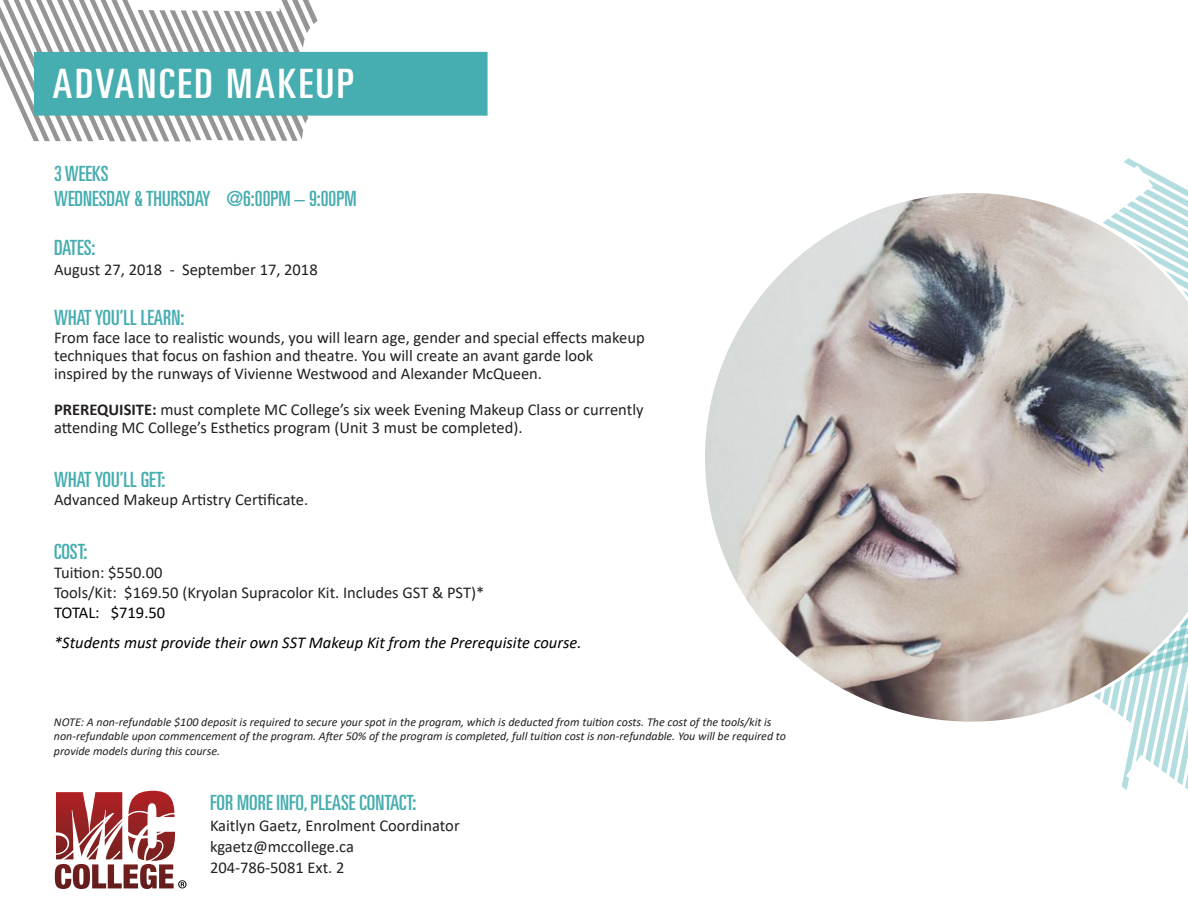
<style>
.page{position:relative;width:1188px;height:918px;background:#fff}
.page>*{position:absolute;margin:0;border:0;box-sizing:border-box;transform-origin:0 0}
.t1{font:ultra-condensed 40.5px "Univers LT Std";letter-spacing:.06em;color:#fff;scale:1.11 1}
.t2{font:ultra-condensed 21px "Univers LT Std";color:#46adb0}
.t3{font:16.5px "Calibri";color:#231f20}
.t4{font:italic 16.5px "Calibri";color:#000}
.t5{font:16.5px "Calibri";color:#000}
.t6{font:italic 12px/14.4px "Calibri";color:#231f20}
.s1{font-weight:700}
</style>
<div class="page">
<svg style="left:55px;top:791px;width:132px;height:98px"></svg>
<svg style="left:0;top:0;width:324px;height:141px"></svg>
<div style="left:34px;top:52px;width:454px;height:64px;background:#46adb0;border:2px solid #46adb0"></div>
<svg style="left:986px;top:158px;width:202px;height:634px"></svg>
<svg style="left:705px;top:173px;width:483px;height:565px"></svg>
<p class="t1" style="left:52px;top:61px;width:273px">ADVANCED MAKEUP</p>
<p class="t2" style="left:54px;top:161px;width:56px">3 WEEKS</p>
<p class="t2" style="left:54px;top:186px;width:304px">WEDNESDAY &amp; THURSDAY @6:00PM – 9:00PM</p>
<p class="t2" style="left:54px;top:236px;width:43px">DATES:</p>
<p class="t3" style="left:54px;top:258px;width:265px">August 27, 2018 - September 17, 2018</p>
<p class="t2" style="left:54px;top:305px;width:132px">WHAT YOU’LL LEARN:</p>
<p class="t3" style="left:54px;top:326px;width:592px">From face lace to realistic wounds, you will learn age, gender and special effects makeup</p>
<p class="t3" style="left:54px;top:344px;width:541px">techniques that focus on fashion and theatre. You will create an avant garde look</p>
<p class="t3" style="left:54px;top:362px;width:490px">inspired by the runways of Vivienne Westwood and Alexander McQueen.</p>
<p class="t3" style="left:54px;top:398px;width:591px"><span class="s1">PREREQUISITE:</span> must complete MC College’s six week Evening Makeup Class or currently</p>
<p class="t3" style="left:54px;top:416px;width:470px">attending MC College’s Esthetics program (Unit 3 must be completed).</p>
<p class="t2" style="left:54px;top:467px;width:113px">WHAT YOU’LL GET:</p>
<p class="t3" style="left:54px;top:488px;width:256px">Advanced Makeup Artistry Certificate.</p>
<p class="t2" style="left:54px;top:539px;width:35px">COST:</p>
<p class="t3" style="left:54px;top:562px;width:110px">Tuition: $550.00</p>
<p class="t3" style="left:54px;top:581px;width:432px">Tools/Kit: $169.50 (Kryolan Supracolor Kit. Includes GST &amp; PST)*</p>
<p class="t5" style="left:54px;top:601px;width:113px">TOTAL: $719.50</p>
<p class="t4" style="left:54px;top:631px;width:529px">*Students must provide their own SST Makeup Kit from the Prerequisite course.</p>
<p class="t6" style="left:54px;top:714px;width:734px">NOTE: A non-refundable $100 deposit is required to secure your spot in the program, which is deducted from tuition costs. The cost of the tools/kit is non-refundable upon commencement of the program. After 50% of the program is completed, full tuition cost is non-refundable. You will be required to provide models during this course.</p>
<p class="t2" style="left:210px;top:791px;width:208px">FOR MORE INFO, PLEASE CONTACT:</p>
<p class="t3" style="left:210px;top:815px;width:251px">Kaitlyn Gaetz, Enrolment Coordinator</p>
<p class="t3" style="left:210px;top:836px;width:146px">kgaetz@mccollege.ca</p>
<p class="t3" style="left:210px;top:857px;width:136px">204-786-5081 Ext. 2</p>
</div>
